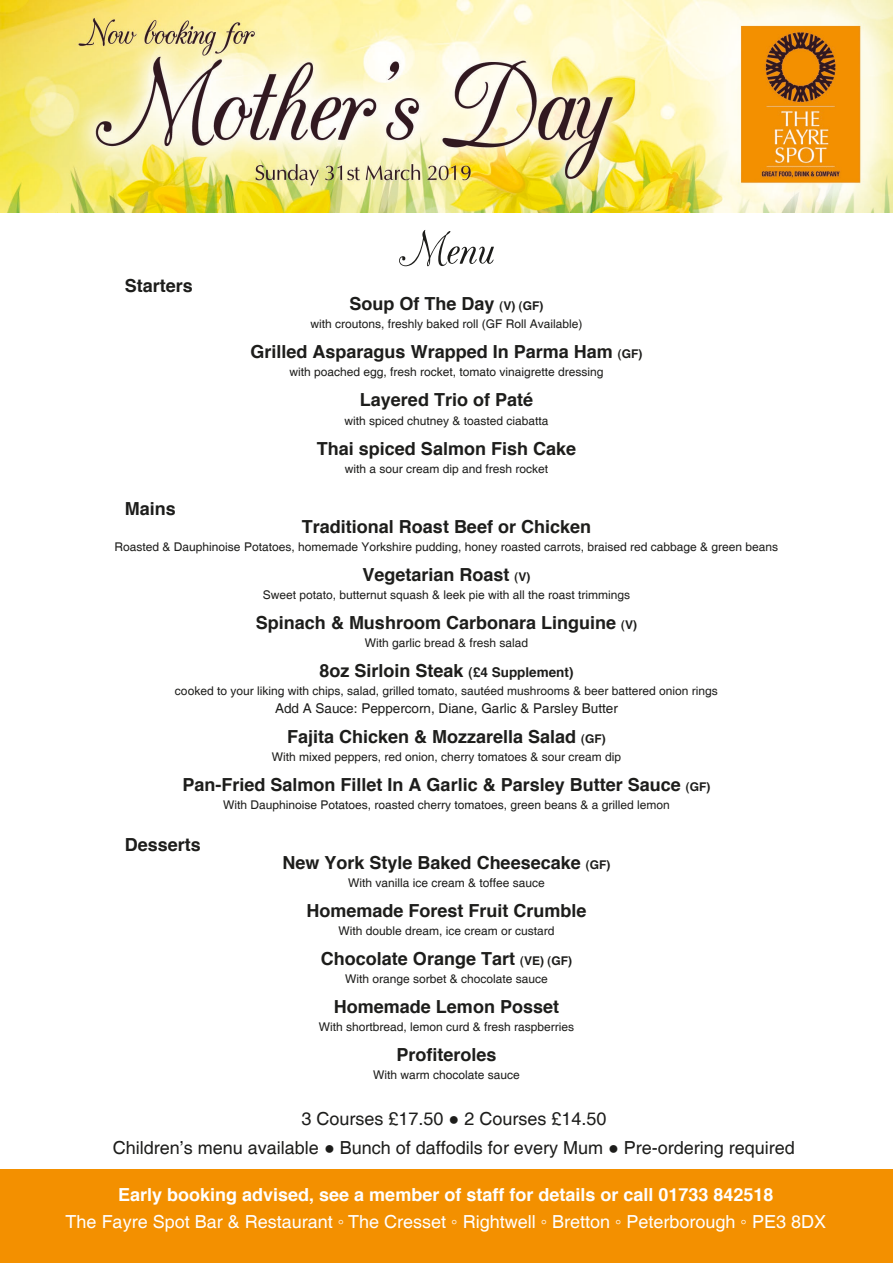
<style>
.page{position:relative;width:893px;height:1263px;background:#fff}
.page>*{position:absolute;margin:0;border:0;box-sizing:border-box;transform-origin:0 0}
.t1{font:54px "CAC Champagne";color:#1d1d1b}
.t2{font:700 18px "Helvetica";color:#1d1d1b}
.t3{font:18px "Helvetica";color:#1d1d1b}
.t4{font:18px "Helvetica";color:#fff}
.t5{font:700 18px "Helvetica";color:#fff}
.t6{font:13.5px "Helvetica";color:#1d1d1b}
.t7{font:12px "Helvetica";color:#1d1d1b}
.s1{font-size:12px}
.s2{font-size:13.5px}
.s3{font-family:"Arial Narrow"}
</style>
<div class="page">
<img style="left:0;top:0;width:893px;height:213px">
<div style="left:0;top:1169px;width:893px;height:94px;background:#f39000"></div>
<p class="t2" style="left:125px;top:275px;width:70px">Starters</p>
<p class="t2" style="left:125px;top:497px;width:53px">Mains</p>
<p class="t1" style="left:399px;top:222px;width:97px">Menu</p>
<p class="t2" style="left:349px;top:293px;width:196px">Soup Of The Day <span class="s1">(V) (GF)</span></p>
<p class="t7" style="left:310px;top:317px;width:274px">with croutons, freshly baked roll (GF Roll Available)</p>
<p class="t2" style="left:251px;top:341px;width:393px">Grilled Asparagus Wrapped In Parma Ham <span class="s1">(GF)</span></p>
<p class="t7" style="left:289px;top:365px;width:316px">with poached egg, fresh rocket, tomato vinaigrette dressing</p>
<p class="t2" style="left:360px;top:389px;width:175px">Layered Trio of Paté</p>
<p class="t7" style="left:344px;top:413px;width:206px">with spiced chutney &amp; toasted ciabatta</p>
<p class="t2" style="left:317px;top:437px;width:261px">Thai spiced Salmon Fish Cake</p>
<p class="t7" style="left:345px;top:461px;width:205px">with a sour cream dip and fresh rocket</p>
<p class="t2" style="left:302px;top:515px;width:291px">Traditional Roast Beef or Chicken</p>
<p class="t7" style="left:115px;top:539px;width:665px">Roasted &amp; Dauphinoise Potatoes, homemade Yorkshire pudding, honey roasted carrots, braised red cabbage &amp; green beans</p>
<p class="t2" style="left:362px;top:563px;width:170px">Vegetarian Roast <span class="s1">(V)</span></p>
<p class="t7" style="left:263px;top:587px;width:369px">Sweet potato, butternut squash &amp; leek pie with all the roast trimmings</p>
<p class="t2" style="left:256px;top:611px;width:383px">Spinach &amp; Mushroom Carbonara Linguine <span class="s1">(V)</span></p>
<p class="t7" style="left:365px;top:635px;width:165px">With garlic bread &amp; fresh salad</p>
<p class="t2" style="left:319px;top:659px;width:256px">8oz Sirloin Steak <span class="s2">(£4 Supplement)</span></p>
<p class="t7" style="left:175px;top:683px;width:544px">cooked to your liking with chips, salad, grilled tomato, sautéed mushrooms &amp; beer battered onion rings</p>
<p class="t6" style="left:275px;top:700px;width:344px">Add A Sauce: Peppercorn, Diane, Garlic &amp; Parsley Butter</p>
<p class="t2" style="left:287px;top:725px;width:320px">Fajita Chicken &amp; Mozzarella Salad <span class="s1">(GF)</span></p>
<p class="t7" style="left:272px;top:749px;width:351px">With mixed peppers, red onion, cherry tomatoes &amp; sour cream dip</p>
<p class="t2" style="left:183px;top:773px;width:529px">Pan-Fried Salmon Fillet In A Garlic &amp; Parsley Butter Sauce <span class="s1">(GF)</span></p>
<p class="t7" style="left:223px;top:797px;width:448px">With Dauphinoise Potatoes, roasted cherry tomatoes, green beans &amp; a grilled lemon</p>
<p class="t2" style="left:125px;top:833px;width:78px">Desserts</p>
<p class="t2" style="left:283px;top:851px;width:329px">New York Style Baked Cheesecake <span class="s1">(GF)</span></p>
<p class="t7" style="left:348px;top:875px;width:198px">With vanilla ice cream &amp; toffee sauce</p>
<p class="t2" style="left:306px;top:899px;width:282px">Homemade Forest Fruit Crumble</p>
<p class="t7" style="left:338px;top:923px;width:218px">With double dream, ice cream or custard</p>
<p class="t2" style="left:321px;top:947px;width:253px">Chocolate Orange Tart <span class="s1">(VE) (GF)</span></p>
<p class="t7" style="left:345px;top:971px;width:204px">With orange sorbet &amp; chocolate sauce</p>
<p class="t2" style="left:334px;top:995px;width:227px">Homemade Lemon Posset</p>
<p class="t7" style="left:319px;top:1019px;width:257px">With shortbread, lemon curd &amp; fresh raspberries</p>
<p class="t2" style="left:396px;top:1043px;width:102px">Profiteroles</p>
<p class="t7" style="left:373px;top:1067px;width:148px">With warm chocolate sauce</p>
<p class="t3" style="left:301px;top:1108px;width:307px">3 Courses £17.50 <span class="s3">●</span> 2 Courses £14.50</p>
<p class="t3" style="left:113px;top:1137px;width:684px">Children’s menu available <span class="s3">●</span> Bunch of daffodils for every Mum <span class="s3">●</span> Pre-ordering required</p>
<p class="t5" style="left:118px;top:1184px;width:657px">Early booking advised, see a member of staff for details or call 01733 842518</p>
<p class="t4" style="left:66px;top:1211px;width:762px">The Fayre Spot Bar &amp; Restaurant <span class="s3">◦</span> The Cresset <span class="s3">◦</span> Rightwell <span class="s3">◦</span> Bretton <span class="s3">◦</span> Peterborough <span class="s3">◦</span> PE3 8DX</p>
</div>
